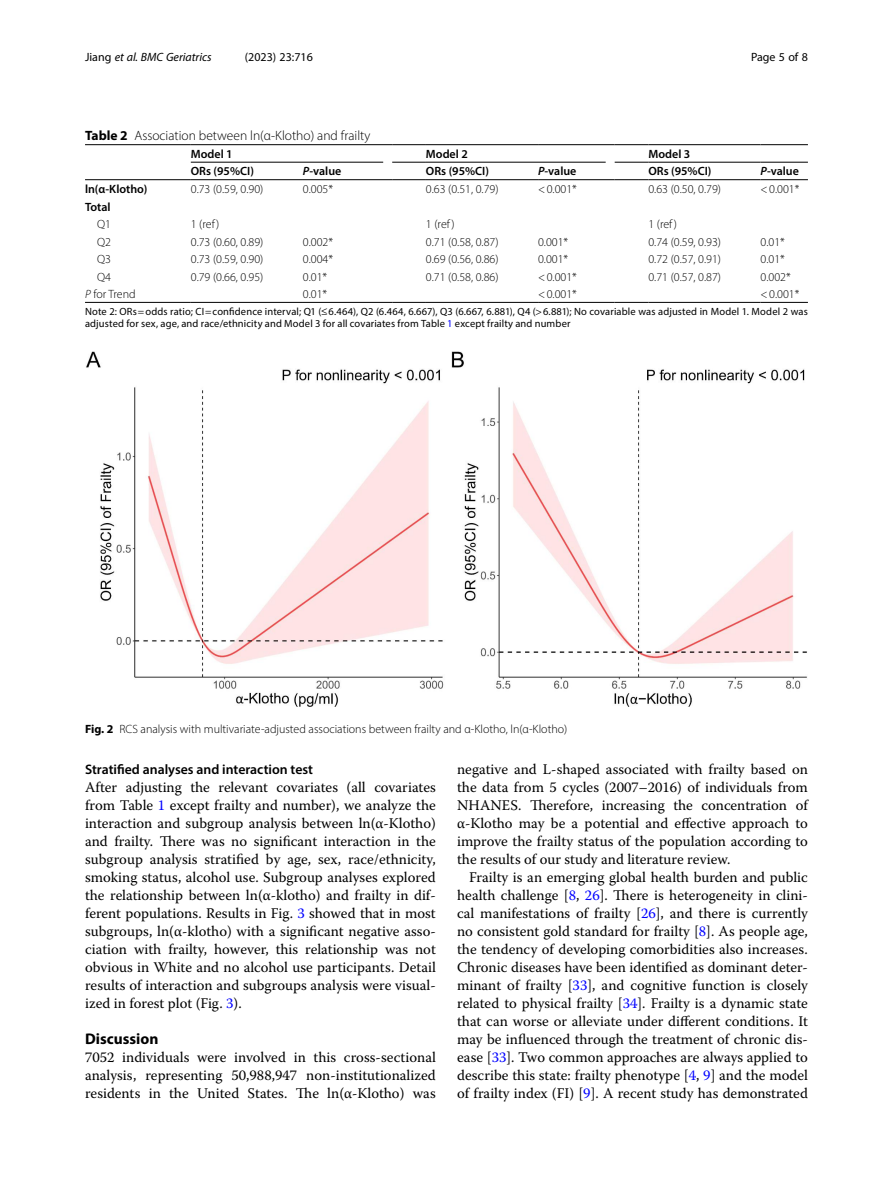
<style>
.page{position:relative;width:893px;height:1191px;background:#fff}
.page>*{position:absolute;margin:0;border:0;box-sizing:border-box;transform-origin:0 0}
.Head_1{font:700 15.45px "Myriad Pro";color:#000}
.Body_Text{font:14.7px/18px "Warnock Pro";color:#000;text-align:justify}
.Body_Text_Indent{font:14.7px/18px "Warnock Pro";color:#000;text-align:justify}
.Head_2{font:600 13.8px "Myriad Pro";color:#000}
.Table_Caption{font:300 13.5px "Myriad Pro";color:#000}
.Table_Body{font:300 12px "Myriad Pro";color:#000}
.Figure_Caption{font:300 12px "Myriad Pro";color:#000}
.Table_Head{font:600 12px "Myriad Pro";color:#000}
.t1{font:italic 12px "Myriad Pro";color:#000}
.t2{font:12px "Myriad Pro";color:#000}
.Table_Body-2{font:600 12px "Myriad Pro";color:#000}
.Table_Head_Bridge_Ru{font:600 12px "Myriad Pro";color:#000}
.Table_Footnote{font:10.5px/12.8px "Myriad Pro";letter-spacing:.015em;color:#000}
.s1{font-style:normal}
.s2{font-weight:700}
.s3{font-style:italic}
.s4{color:#00f}
</style>
<div class="page">
<hr style="left:85px;top:179px;width:106px;height:1px;background:#000">
<hr style="left:392px;top:144px;width:34px;height:1px;background:#000">
<hr style="left:615px;top:144px;width:33px;height:1px;background:#000">
<hr style="left:648px;top:144px;width:113px;height:1px;background:#000">
<hr style="left:761px;top:144px;width:47px;height:1px;background:#000">
<hr style="left:191px;top:179px;width:112px;height:1px;background:#000">
<hr style="left:303px;top:179px;width:89px;height:1px;background:#000">
<hr style="left:392px;top:162px;width:34px;height:1px;background:#000">
<hr style="left:392px;top:179px;width:34px;height:1px;background:#000">
<hr style="left:426px;top:179px;width:112px;height:1px;background:#000">
<hr style="left:538px;top:179px;width:77px;height:1px;background:#000">
<hr style="left:615px;top:162px;width:33px;height:1px;background:#000">
<hr style="left:615px;top:179px;width:33px;height:1px;background:#000">
<hr style="left:648px;top:162px;width:113px;height:1px;background:#000">
<hr style="left:648px;top:179px;width:113px;height:1px;background:#000">
<hr style="left:761px;top:162px;width:47px;height:1px;background:#000">
<hr style="left:761px;top:179px;width:47px;height:1px;background:#000">
<hr style="left:191px;top:302px;width:112px;height:1px;background:#000">
<hr style="left:303px;top:302px;width:89px;height:1px;background:#000">
<hr style="left:392px;top:302px;width:34px;height:1px;background:#000">
<hr style="left:426px;top:302px;width:112px;height:1px;background:#000">
<hr style="left:538px;top:302px;width:77px;height:1px;background:#000">
<hr style="left:615px;top:302px;width:33px;height:1px;background:#000">
<hr style="left:648px;top:302px;width:113px;height:1px;background:#000">
<hr style="left:761px;top:302px;width:47px;height:1px;background:#000">
<hr style="left:85px;top:302px;width:106px;height:1px;background:#000">
<hr style="left:85px;top:144px;width:106px;height:1px;background:#000">
<hr style="left:426px;top:144px;width:112px;height:1px;background:#000">
<hr style="left:538px;top:144px;width:77px;height:1px;background:#000">
<hr style="left:191px;top:144px;width:112px;height:1px;background:#000">
<hr style="left:303px;top:144px;width:89px;height:1px;background:#000">
<hr style="left:191px;top:162px;width:192px;height:1px;background:#000">
<hr style="left:426px;top:162px;width:180px;height:1px;background:#000">
<img style="left:86px;top:351px;width:721px;height:355px">
<p class="t1" style="left:85px;top:50px;width:128px"><span class="s1">Jiang</span> et al. BMC Geriatrics</p>
<p class="t2" style="left:245px;top:50px;width:70px">(2023) 23:716</p>
<p class="t2" style="left:751px;top:50px;width:58px">Page 5 of 8</p>
<p class="Table_Caption" style="left:85px;top:128px;width:287px"><span class="s2">Table 2</span> Association between ln(α-Klotho) and frailty</p>
<p class="Table_Head_Bridge_Ru" style="left:191px;top:146px;width:43px">Model 1</p>
<p class="Table_Head_Bridge_Ru" style="left:426px;top:146px;width:43px">Model 2</p>
<p class="Table_Head" style="left:648px;top:146px;width:43px">Model 3</p>
<p class="Table_Head" style="left:191px;top:164px;width:65px">ORs (95%CI)</p>
<p class="Table_Head" style="left:303px;top:164px;width:40px"><span class="s3">P</span>-value</p>
<p class="Table_Head" style="left:426px;top:164px;width:65px">ORs (95%CI)</p>
<p class="Table_Head" style="left:538px;top:164px;width:40px"><span class="s3">P</span>-value</p>
<p class="Table_Head" style="left:648px;top:164px;width:65px">ORs (95%CI)</p>
<p class="Table_Head" style="left:761px;top:164px;width:40px"><span class="s3">P</span>-value</p>
<p class="Table_Body-2" style="left:85px;top:181px;width:64px">ln(α-Klotho)</p>
<p class="Table_Body" style="left:191px;top:182px;width:74px">0.73 (0.59, 0.90)</p>
<p class="Table_Body" style="left:303px;top:182px;width:32px">0.005*</p>
<p class="Table_Body" style="left:426px;top:182px;width:74px">0.63 (0.51, 0.79)</p>
<p class="Table_Body" style="left:538px;top:182px;width:40px">&lt;0.001*</p>
<p class="Table_Body" style="left:648px;top:182px;width:74px">0.63 (0.50, 0.79)</p>
<p class="Table_Body" style="left:761px;top:182px;width:40px">&lt;0.001*</p>
<p class="Table_Body-2" style="left:85px;top:199px;width:27px">Total</p>
<p class="Table_Body" style="left:97px;top:217px;width:15px">Q1</p>
<p class="Table_Body" style="left:191px;top:217px;width:30px">1 (ref )</p>
<p class="Table_Body" style="left:426px;top:217px;width:30px">1 (ref )</p>
<p class="Table_Body" style="left:648px;top:217px;width:30px">1 (ref )</p>
<p class="Table_Body" style="left:97px;top:234px;width:15px">Q2</p>
<p class="Table_Body" style="left:191px;top:234px;width:74px">0.73 (0.60, 0.89)</p>
<p class="Table_Body" style="left:303px;top:234px;width:32px">0.002*</p>
<p class="Table_Body" style="left:426px;top:234px;width:74px">0.71 (0.58, 0.87)</p>
<p class="Table_Body" style="left:538px;top:234px;width:32px">0.001*</p>
<p class="Table_Body" style="left:648px;top:234px;width:74px">0.74 (0.59, 0.93)</p>
<p class="Table_Body" style="left:761px;top:234px;width:26px">0.01*</p>
<p class="Table_Body" style="left:97px;top:252px;width:15px">Q3</p>
<p class="Table_Body" style="left:191px;top:252px;width:74px">0.73 (0.59, 0.90)</p>
<p class="Table_Body" style="left:303px;top:252px;width:32px">0.004*</p>
<p class="Table_Body" style="left:426px;top:252px;width:74px">0.69 (0.56, 0.86)</p>
<p class="Table_Body" style="left:538px;top:252px;width:32px">0.001*</p>
<p class="Table_Body" style="left:648px;top:252px;width:74px">0.72 (0.57, 0.91)</p>
<p class="Table_Body" style="left:761px;top:252px;width:26px">0.01*</p>
<p class="Table_Body" style="left:97px;top:269px;width:15px">Q4</p>
<p class="Table_Body" style="left:191px;top:269px;width:74px">0.79 (0.66, 0.95)</p>
<p class="Table_Body" style="left:303px;top:269px;width:26px">0.01*</p>
<p class="Table_Body" style="left:426px;top:269px;width:74px">0.71 (0.58, 0.86)</p>
<p class="Table_Body" style="left:538px;top:269px;width:40px">&lt;0.001*</p>
<p class="Table_Body" style="left:648px;top:269px;width:74px">0.71 (0.57, 0.87)</p>
<p class="Table_Body" style="left:761px;top:269px;width:32px">0.002*</p>
<p class="Table_Body" style="left:85px;top:287px;width:52px"><span class="s3">P</span> for Trend</p>
<p class="Table_Body" style="left:303px;top:287px;width:26px">0.01*</p>
<p class="Table_Body" style="left:538px;top:287px;width:40px">&lt;0.001*</p>
<p class="Table_Body" style="left:761px;top:287px;width:40px">&lt;0.001*</p>
<p class="Table_Footnote" style="left:85px;top:304px;width:724px">Note 2: ORs odds ratio; CI confidence interval; Q1 (≤6.464), Q2 (6.464, 6.667), Q3 (6.667, 6.881), Q4 ( 6.881); No covariable was adjusted in Model 1. Model 2 was adjusted for sex, age, and race/ethnicity and Model 3 for all covariates from Table <span class="s4">1</span> except frailty and number</p>
<p class="Figure_Caption" style="left:85px;top:722px;width:484px"><span class="s2">Fig. 2</span> RCS analysis with multivariate-adjusted associations between frailty and α-Klotho, ln(α-Klotho)</p>
<p class="Head_2" style="left:85px;top:761px;width:230px">Stratified analyses and interaction test</p>
<p class="Body_Text" style="left:85px;top:778px;width:352px">After adjusting the relevant covariates (all covariates from Table <span class="s4">1</span> except frailty and number), we analyze the interaction and subgroup analysis between ln(α-Klotho) and frailty. There was no significant interaction in the subgroup analysis stratified by age, sex, race/ethnicity, smoking status, alcohol use. Subgroup analyses explored the relationship between ln(α-klotho) and frailty in dif&shy;ferent populations. Results in Fig. <span class="s4">3</span> showed that in most subgroups, ln(α-klotho) with a significant negative asso&shy;ciation with frailty, however, this relationship was not obvious in White and no alcohol use participants. Detail results of interaction and subgroups analysis were visual&shy;ized in forest plot (Fig. <span class="s4">3</span>).</p>
<p class="Head_1" style="left:85px;top:1029px;width:75px">Discussion</p>
<p class="Body_Text" style="left:85px;top:1048px;width:352px">7052 individuals were involved in this cross-sectional analysis, representing 50,988,947 non-institutionalized residents in the United States. The ln(α-Klotho) was</p>
<p class="Body_Text" style="left:457px;top:760px;width:352px">negative and L-shaped associated with frailty based on the data from 5 cycles (2007–2016) of individuals from NHANES. Therefore, increasing the concentration of α-Klotho may be a potential and effective approach to improve the frailty status of the population according to the results of our study and literature review.</p>
<p class="Body_Text_Indent" style="left:457px;top:868px;width:352px;text-indent:12px">Frailty is an emerging global health burden and public health challenge [<span class="s4">8</span>, <span class="s4">26</span>]. There is heterogeneity in clini&shy;cal manifestations of frailty [<span class="s4">26</span>], and there is currently no consistent gold standard for frailty [<span class="s4">8</span>]. As people age, the tendency of developing comorbidities also increases.<br>Chronic diseases have been identified as dominant deter&shy;minant of frailty [<span class="s4">33</span>], and cognitive function is closely related to physical frailty [<span class="s4">34</span>]. Frailty is a dynamic state that can worse or alleviate under different conditions. It may be influenced through the treatment of chronic dis&shy;ease [<span class="s4">33</span>]. Two common approaches are always applied to describe this state: frailty phenotype [<span class="s4">4</span>, <span class="s4">9</span>] and the model of frailty index (FI) [<span class="s4">9</span>]. A recent study has demonstrated</p>
</div>
